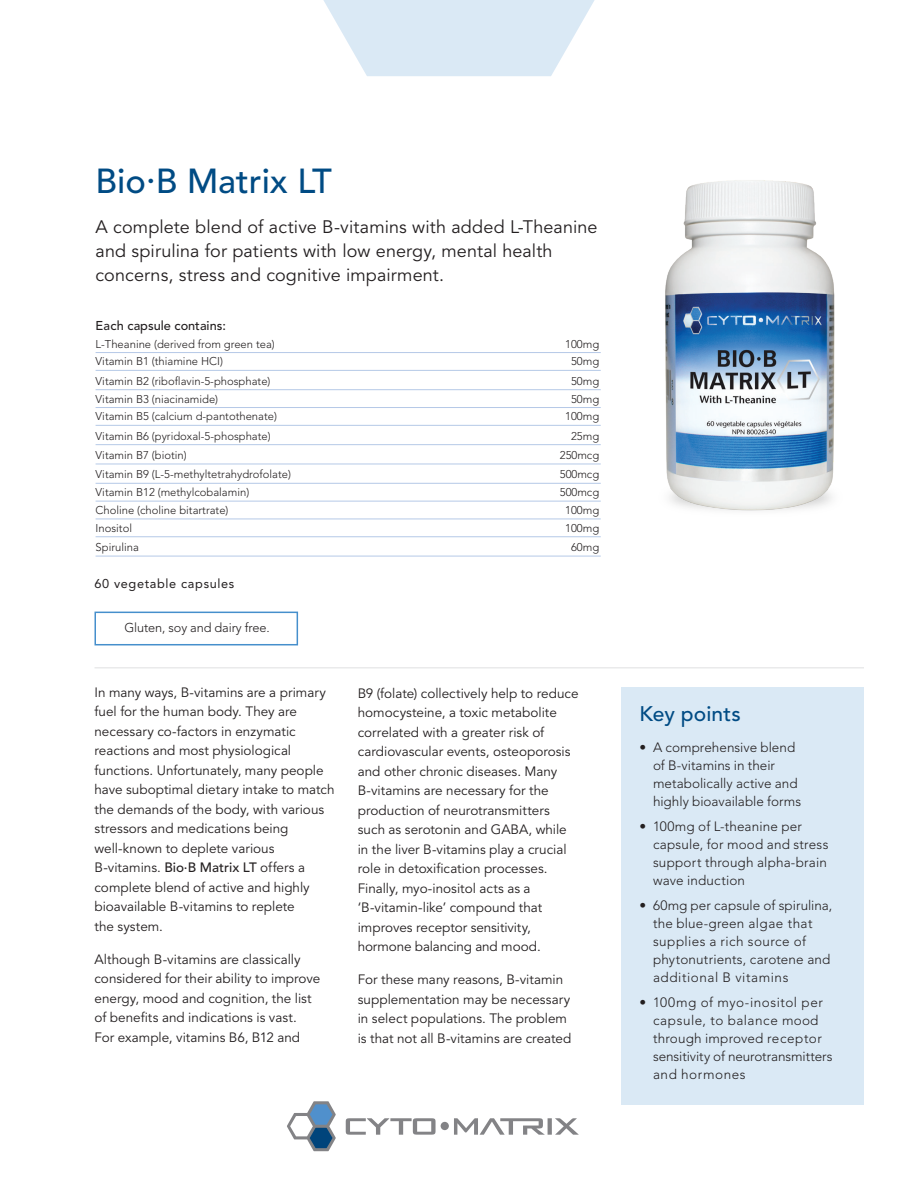
<style>
.page{position:relative;width:918px;height:1188px;background:#fff}
.page>*{position:absolute;margin:0;border:0;box-sizing:border-box;transform-origin:0 0}
.t1{font:500 34.5px "Avenir LT Std";color:#004b84}
.Key_points{font:500 21px "Avenir LT Std";letter-spacing:.005em;color:#004b84}
.Body{font:18px/24px "Avenir LT Std";letter-spacing:.005em;color:#231f20}
.Body2{font:13.5px/19.5px "Avenir LT Std";color:#231f20}
.Bullet_points{font:300 13.5px/18px "Avenir LT Std";letter-spacing:.01em;color:#231f20}
.non_medicinal_body_t{font:300 12.75px "Avenir LT Std";letter-spacing:-.01em;color:#231f20}
.non_medicinal_body_t-2{font:500 12.75px "Avenir LT Std";color:#231f20}
.code{font:12.75px "Avenir LT Std";letter-spacing:.05em;color:#231f20}
._3b_Content{font:300 11.25px "Avenir LT Std";color:#231f20}
.s1{font-weight:500}
</style>
<div class="page">
<svg style="left:323px;top:0;width:272px;height:76px"></svg>
<svg style="left:287px;top:1101px;width:49px;height:50px"></svg>
<div style="left:441px;top:1122px;width:8px;height:8px;background:#838386;border-radius:50%"></div>
<svg style="left:346px;top:1118px;width:90px;height:17px"></svg>
<svg style="left:454px;top:1118px;width:125px;height:17px"></svg>
<hr style="left:94px;top:667px;width:770px;height:2px;background:#939598">
<div style="left:621px;top:687px;width:243px;height:418px;background:#dae9f5"></div>
<div style="left:94px;top:612px;width:204px;height:33px;border:2px solid #468fcc"></div>
<hr style="left:96px;top:352px;width:505px;height:1px;background:#b5c9e7">
<hr style="left:96px;top:370px;width:505px;height:1px;background:#b5c9e7">
<hr style="left:96px;top:389px;width:505px;height:1px;background:#b5c9e7">
<hr style="left:96px;top:407px;width:505px;height:1px;background:#b5c9e7">
<hr style="left:96px;top:425px;width:505px;height:1px;background:#b5c9e7">
<hr style="left:96px;top:444px;width:505px;height:1px;background:#b5c9e7">
<hr style="left:96px;top:464px;width:505px;height:1px;background:#b5c9e7">
<hr style="left:96px;top:483px;width:505px;height:1px;background:#b5c9e7">
<hr style="left:96px;top:501px;width:505px;height:1px;background:#b5c9e7">
<hr style="left:96px;top:519px;width:505px;height:1px;background:#b5c9e7">
<hr style="left:96px;top:536px;width:505px;height:1px;background:#b5c9e7">
<hr style="left:96px;top:556px;width:505px;height:1px;background:#b5c9e7">
<img style="left:665px;top:180px;width:170px;height:331px">
<h1 class="t1" style="left:96px;top:161px;width:238px">Bio.B Matrix LT</h1>
<p class="Body" style="left:96px;top:216px;width:504px">A complete blend of active B-vitamins with added L-Theanine and spirulina for patients with low energy, mental health concerns, stress and cognitive impairment.</p>
<p class="non_medicinal_body_t-2" style="left:96px;top:318px;width:132px">Each capsule contains:</p>
<p class="_3b_Content" style="left:96px;top:337px;width:181px">L-Theanine (derived from green tea)</p>
<p class="_3b_Content" style="left:565px;top:337px;width:36px">100mg</p>
<p class="_3b_Content" style="left:96px;top:355px;width:129px">Vitamin B1 (thiamine HCI)</p>
<p class="_3b_Content" style="left:571px;top:355px;width:30px">50mg</p>
<p class="_3b_Content" style="left:96px;top:374px;width:176px">Vitamin B2 (riboflavin-5-phosphate)</p>
<p class="_3b_Content" style="left:571px;top:374px;width:30px">50mg</p>
<p class="_3b_Content" style="left:96px;top:392px;width:124px">Vitamin B3 (niacinamide)</p>
<p class="_3b_Content" style="left:571px;top:392px;width:30px">50mg</p>
<p class="_3b_Content" style="left:96px;top:410px;width:183px">Vitamin B5 (calcium d-pantothenate)</p>
<p class="_3b_Content" style="left:565px;top:410px;width:36px">100mg</p>
<p class="_3b_Content" style="left:96px;top:429px;width:177px">Vitamin B6 (pyridoxal-5-phosphate)</p>
<p class="_3b_Content" style="left:571px;top:429px;width:30px">25mg</p>
<p class="_3b_Content" style="left:96px;top:449px;width:93px">Vitamin B7 (biotin)</p>
<p class="_3b_Content" style="left:560px;top:449px;width:41px">250mcg</p>
<p class="_3b_Content" style="left:96px;top:468px;width:197px">Vitamin B9 (L-5-methyltetrahydrofolate)</p>
<p class="_3b_Content" style="left:560px;top:468px;width:41px">500mcg</p>
<p class="_3b_Content" style="left:96px;top:486px;width:155px">Vitamin B12 (methylcobalamin)</p>
<p class="_3b_Content" style="left:560px;top:486px;width:41px">500mcg</p>
<p class="_3b_Content" style="left:96px;top:504px;width:134px">Choline (choline bitartrate)</p>
<p class="_3b_Content" style="left:565px;top:504px;width:36px">100mg</p>
<p class="_3b_Content" style="left:96px;top:521px;width:38px">Inositol</p>
<p class="_3b_Content" style="left:565px;top:521px;width:36px">100mg</p>
<p class="_3b_Content" style="left:96px;top:541px;width:45px">Spirulina</p>
<p class="_3b_Content" style="left:571px;top:541px;width:30px">60mg</p>
<p class="code" style="left:94px;top:576px;width:141px">60 vegetable capsules</p>
<p class="non_medicinal_body_t" style="left:124px;top:620px;width:147px">Gluten, soy and dairy free.</p>
<p class="Body2" style="left:94px;top:682px;width:242px">In many ways, B-vitamins are a primary fuel for the human body. They are necessary co-factors in enzymatic reactions and most physiological functions. Unfortunately, many people have suboptimal dietary intake to match the demands of the body, with various stressors and medications being well-known to deplete various B-vitamins. <span class="s1">Bio</span><sup>.</sup><span class="s1">B Matrix LT</span> offers a complete blend of active and highly bioavailable B-vitamins to replete<br>the system.</p>
<p class="Body2" style="left:94px;top:949px;width:227px">Although B-vitamins are classically considered for their ability to improve energy, mood and cognition, the list of benefits and indications is vast.<br>For example, vitamins B6, B12 and</p>
<p class="Body2" style="left:358px;top:684px;width:222px">B9 (folate) collectively help to reduce homocysteine, a toxic metabolite correlated with a greater risk of cardiovascular events, osteoporosis and other chronic diseases. Many B-vitamins are necessary for the production of neurotransmitters such as serotonin and GABA, while in the liver B-vitamins play a crucial role in detoxification processes.<br>Finally, myo-inositol acts as a ‘B-vitamin-like’ compound that improves receptor sensitivity, hormone balancing and mood.</p>
<p class="Body2" style="left:358px;top:970px;width:215px">For these many reasons, B-vitamin supplementation may be necessary in select populations. The problem is that not all B-vitamins are created</p>
<p class="Key_points" style="left:640px;top:702px;width:103px">Key points</p>
<p class="Bullet_points" style="left:653px;top:739px;width:150px;text-indent:-14px">• A comprehensive blend of B-vitamins in their metabolically active and highly bioavailable forms</p>
<p class="Bullet_points" style="left:653px;top:818px;width:177px;text-indent:-14px">• 100mg of L-theanine per capsule, for mood and stress support through alpha-brain wave induction</p>
<p class="Bullet_points" style="left:653px;top:896px;width:181px;text-indent:-14px">• 60mg per capsule of spirulina, the blue-green algae that supplies a rich source of phytonutrients, carotene and additional B vitamins</p>
<p class="Bullet_points" style="left:653px;top:993px;width:181px;text-indent:-14px">• 100mg of myo-inositol per capsule, to balance mood through improved receptor sensitivity of neurotransmitters and hormones</p>
</div>
